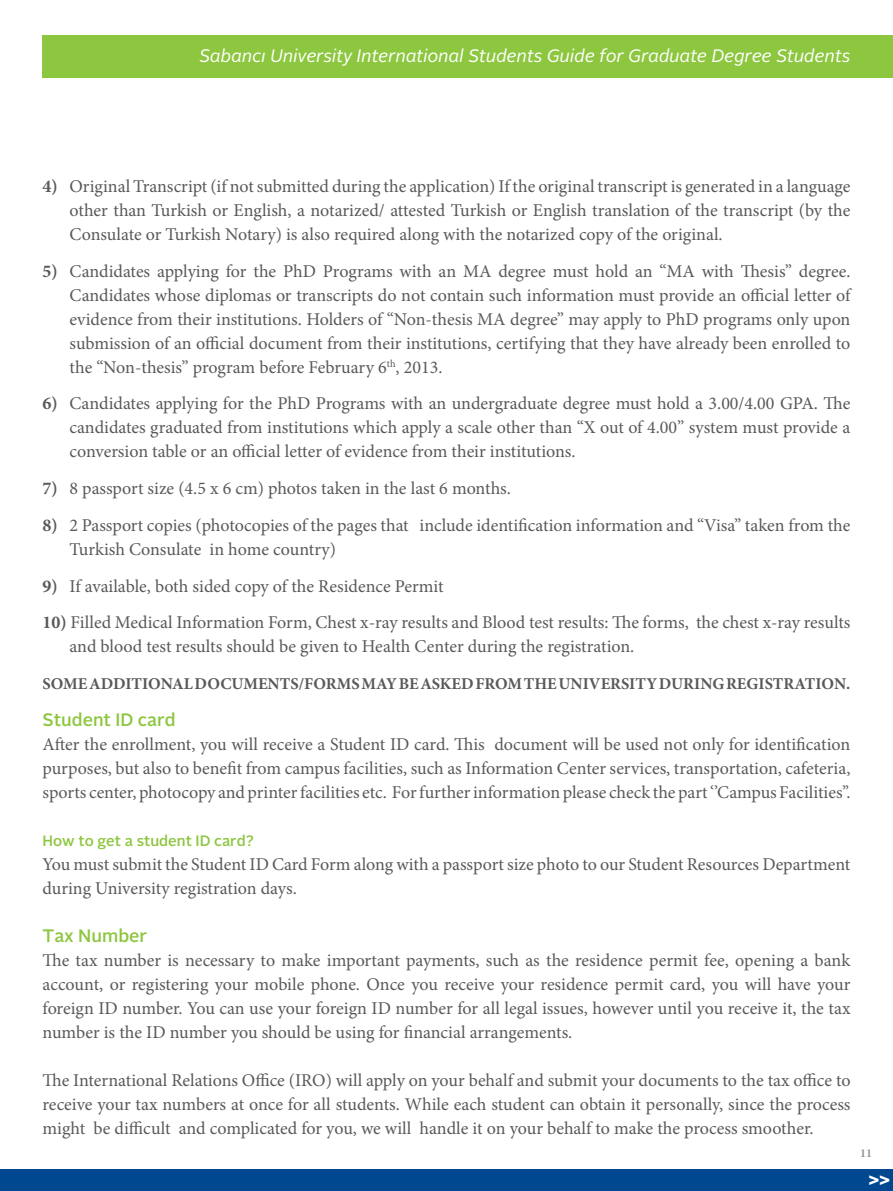
<style>
.page{position:relative;width:893px;height:1191px;background:#fff}
.page>*{position:absolute;margin:0;border:0;box-sizing:border-box;transform-origin:0 0}
.t1{font:18px/24px "Minion Pro";color:#58595b;text-align:justify}
.t2{font:italic 18px "Alright Sans";color:#fff}
.t3{font:500 18px "Alright Sans";color:#8dc63f}
.t4{font:700 18px "Alright Sans";color:#fff}
.t5{font:700 16.5px "Minion Pro";color:#58595b}
.t6{font:500 15px "Alright Sans";color:#8dc63f}
.t7{font:700 12px "Minion Pro";color:#939598}
.s1{font-weight:700}
</style>
<div class="page">
<div style="left:0;top:1169px;width:893px;height:22px;background:#004990"></div>
<div style="left:43px;top:35px;width:850px;height:42px;background:#8dc63f"></div>
<p class="t2" style="left:199px;top:44px;width:653px">Sabancı University International Students Guide for Graduate Degree Students</p>
<p class="t1" style="left:70px;top:174px;width:782px;text-indent:-27px"><span class="s1">4)</span> Original Transcript (if not submitted during the application) If the original transcript is generated in a language other than Turkish or English, a notarized/ attested Turkish or English translation of the transcript (by the Consulate or Turkish Notary) is also required along with the notarized copy of the original.</p>
<p class="t1" style="left:70px;top:259px;width:782px;text-indent:-27px"><span class="s1">5)</span> Candidates applying for the PhD Programs with an MA degree must hold an “MA with Thesis” degree.<br>Candidates whose diplomas or transcripts do not contain such information must provide an official letter of evidence from their institutions. Holders of “Non-thesis MA degree” may apply to PhD programs only upon submission of an official document from their institutions, certifying that they have already been enrolled to the “Non-thesis” program before February 6<sup>th</sup>, 2013.</p>
<p class="t1" style="left:70px;top:392px;width:782px;text-indent:-27px"><span class="s1">6)</span> Candidates applying for the PhD Programs with an undergraduate degree must hold a 3.00/4.00 GPA. The candidates graduated from institutions which apply a scale other than “X out of 4.00” system must provide a conversion table or an official letter of evidence from their institutions.</p>
<p class="t1" style="left:43px;top:476px;width:470px"><span class="s1">7)</span> 8 passport size (4.5 x 6 cm) photos taken in the last 6 months.</p>
<p class="t1" style="left:70px;top:513px;width:782px;text-indent:-27px"><span class="s1">8)</span> 2 Passport copies (photocopies of the pages that include identification information and “Visa” taken from the<br>Turkish Consulate in home country)</p>
<p class="t1" style="left:43px;top:574px;width:403px"><span class="s1">9)</span> If available, both sided copy of the Residence Permit</p>
<p class="t1" style="left:70px;top:611px;width:782px;text-indent:-27px"><span class="s1">10)</span> Filled Medical Information Form, Chest x-ray results and Blood test results: The forms, the chest x-ray results and blood test results should be given to Health Center during the registration.</p>
<p class="t5" style="left:43px;top:672px;width:809px">SOME ADDITIONAL DOCUMENTS/FORMS MAY BE ASKED FROM THE UNIVERSITY DURING REGISTRATION.</p>
<p class="t3" style="left:43px;top:707px;width:135px">Student ID card</p>
<p class="t1" style="left:43px;top:732px;width:809px">After the enrollment, you will receive a Student ID card. This document will be used not only for identification purposes, but also to benefit from campus facilities, such as Information Center services, transportation, cafeteria, sports center, photocopy and printer facilities etc. For further information please check the part ‘’Campus Facilities’’.</p>
<p class="t6" style="left:43px;top:830px;width:213px">How to get a student ID card?</p>
<p class="t1" style="left:43px;top:852px;width:809px">You must submit the Student ID Card Form along with a passport size photo to our Student Resources Department during University registration days.</p>
<p class="t3" style="left:43px;top:923px;width:106px">Tax Number</p>
<p class="t1" style="left:43px;top:948px;width:809px">The tax number is necessary to make important payments, such as the residence permit fee, opening a bank account, or registering your mobile phone. Once you receive your residence permit card, you will have your foreign ID number. You can use your foreign ID number for all legal issues, however until you receive it, the tax number is the ID number you should be using for financial arrangements.</p>
<p class="t1" style="left:43px;top:1068px;width:809px">The International Relations Office (IRO) will apply on your behalf and submit your documents to the tax office to receive your tax numbers at once for all students. While each student can obtain it personally, since the process might be difficult and complicated for you, we will handle it on your behalf to make the process smoother.</p>
<p class="t7" style="left:860px;top:1144px;width:13px">11</p>
<p class="t4" style="left:868px;top:1166px;width:23px">&gt;&gt;</p>
</div>
